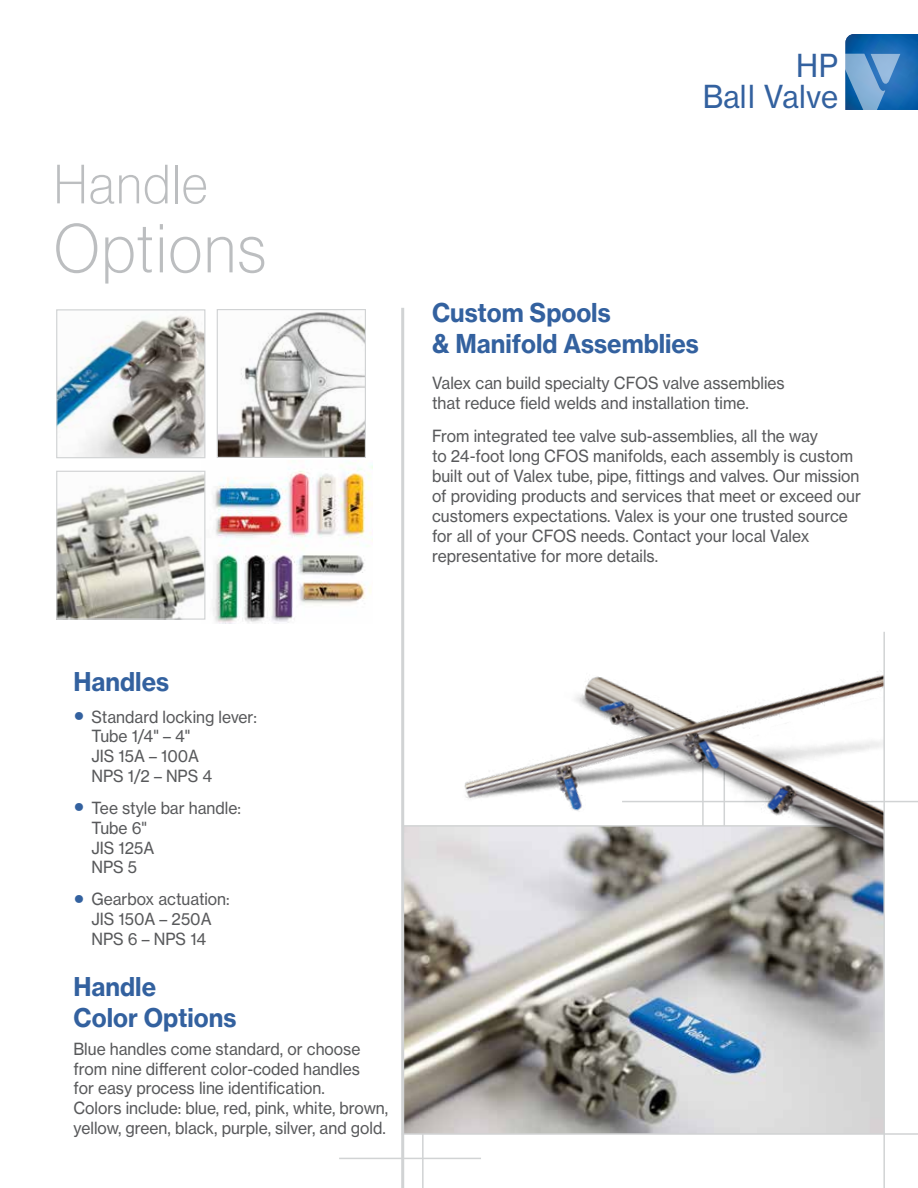
<style>
.page{position:relative;width:918px;height:1188px;background:#fff}
.page>*{position:absolute;margin:0;border:0;box-sizing:border-box;transform-origin:0 0}
.t1{font:67.5px "N Haas Grotesk DS Std 35 X Lt";letter-spacing:.04em;color:#bcbec0;scale:.95 1}
.t2{font:54px "N Haas Grotesk DS Std 35 X Lt";letter-spacing:.04em;color:#bcbec0;scale:.95 1}
.t3{font:31.2px/31.2px "N Haas Grotesk TX Std 55 Rg";letter-spacing:.005em;color:#33619f;text-align:right;scale:.95 1}
.t4{font:25.65px/30.8px "N Haas Grotesk TX Std 75 Bd";color:#33619f;scale:.95 1}
.t5{font:25.5px/30.6px "N Haas Grotesk TX Std 75 Bd";color:#33619f;scale:.95 1}
.t6{font:16.65px/20px "N Haas Grotesk TX Std 55 Rg";color:#58595b;scale:.95 1}
.t7{font:16.5px/19.8px "N Haas Grotesk TX Std 55 Rg";color:#58595b;scale:.95 1}
.s1{font-family:"Helvetica Neue LT Pro";font-weight:300;font-stretch:condensed;font-size:22.5px;color:#33619f}
</style>
<div class="page">
<img style="left:201px;top:460px;width:171px;height:164px">
<hr style="left:422px;top:1035px;width:2px;height:153px;background:#d1d3d4">
<img style="left:404px;top:827px;width:479px;height:306px">
<hr style="left:402px;top:1133px;width:516px;height:2px;background:#d1d3d4">
<hr style="left:402px;top:825px;width:448px;height:2px;background:#d1d3d4">
<hr style="left:339px;top:1158px;width:142px;height:1px;background:#d1d3d4">
<hr style="left:401px;top:308px;width:3px;height:880px;background:#d1d3d4">
<hr style="left:622px;top:801px;width:296px;height:1px;background:#d1d3d4">
<img style="left:458px;top:675px;width:425px;height:222px">
<hr style="left:883px;top:632px;width:2px;height:556px;background:#d1d3d4">
<img style="left:219px;top:312px;width:145px;height:144px">
<div style="left:217px;top:309px;width:149px;height:149px;border:1px solid #d1d3d4"></div>
<img style="left:58px;top:473px;width:145px;height:145px">
<div style="left:56px;top:471px;width:149px;height:149px;border:1px solid #d1d3d4"></div>
<img style="left:58px;top:315px;width:145px;height:141px">
<div style="left:56px;top:309px;width:149px;height:149px;border:1px solid #d1d3d4"></div>
<svg style="left:845px;top:34px;width:73px;height:76px;background:#3d7fbb"></svg>
<h2 class="t2" style="left:54px;top:154px;width:163px">Handle</h2>
<h1 class="t1" style="left:54px;top:211px;width:225px">Options</h1>
<h3 class="t5" style="left:73px;top:666px;width:102px">Handles</h3>
<p class="t7" style="left:91px;top:707px;width:176px;text-indent:-18px"><span class="s1">•</span> Standard locking lever:<br>Tube 1/4" – 4"<br>JIS 15A – 100A<br>NPS 1/2 – NPS 4</p>
<p class="t7" style="left:91px;top:798px;width:159px;text-indent:-18px"><span class="s1">•</span> Tee style bar handle:<br>Tube 6"<br>JIS 125A<br>NPS 5</p>
<p class="t7" style="left:73px;top:889px;width:166px;text-align:center"><span class="s1">•</span> Gearbox actuation:<br>JIS 150A – 250A<br>NPS 6 – NPS 14</p>
<h3 class="t5" style="left:73px;top:971px;width:173px">Handle<br>Color Options</h3>
<p class="t7" style="left:73px;top:1039px;width:333px">Blue handles come standard, or choose from nine different color-coded handles<br>for easy process line identification.<br>Colors include: blue, red, pink, white, brown, yellow, green, black, purple, silver, and gold.</p>
<h3 class="t3" style="left:703px;top:50px;width:144px">HP<br>Ball Valve</h3>
<h3 class="t4" style="left:432px;top:297px;width:283px">Custom Spools<br>&amp; Manifold Assemblies</h3>
<p class="t6" style="left:432px;top:373px;width:373px">Valex can build specialty CFOS valve assemblies that reduce field welds and installation time.</p>
<p class="t6" style="left:432px;top:426px;width:453px">From integrated tee valve sub-assemblies, all the way<br>to 24-foot long CFOS manifolds, each assembly is custom built out of Valex tube, pipe, fittings and valves. Our mission of providing products and services that meet or exceed our customers expectations. Valex is your one trusted source for all of your CFOS needs. Contact your local Valex representative for more details.</p>
</div>
